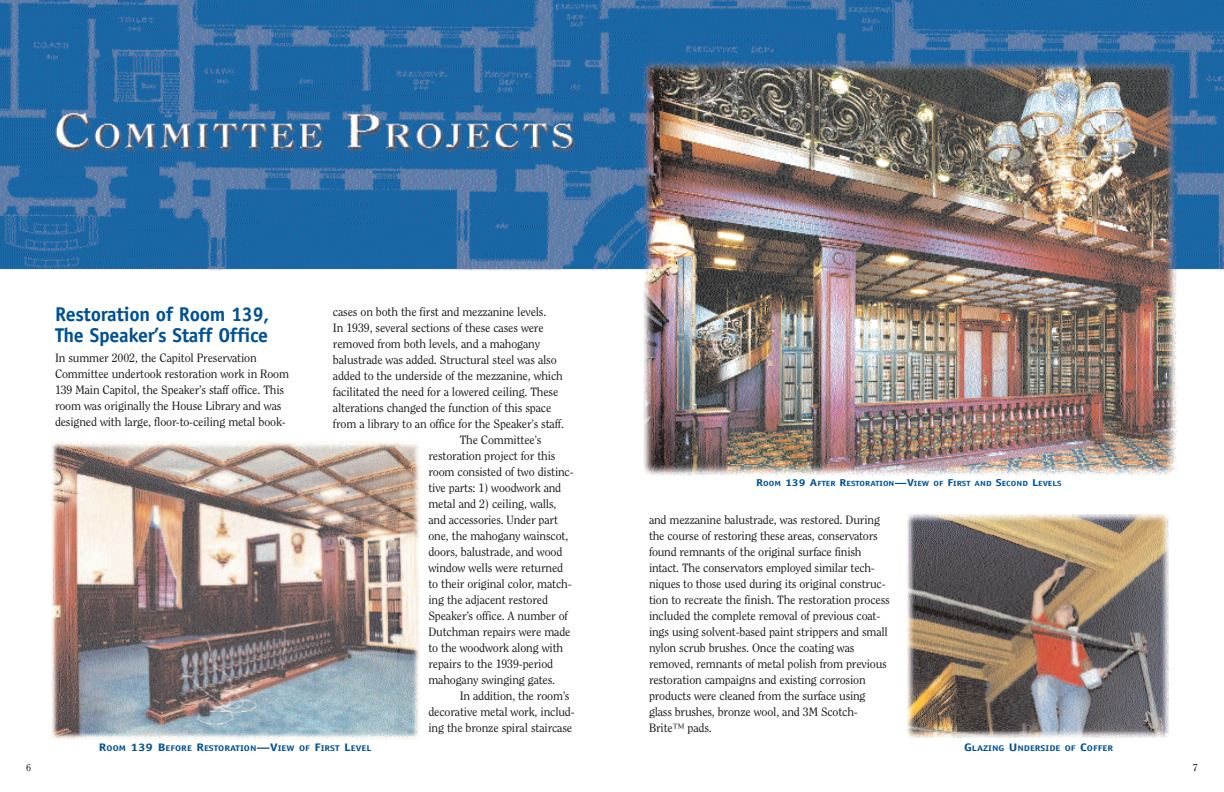
<style>
.page{position:relative;width:1224px;height:792px;background:#fff}
.page>*{position:absolute;margin:0;border:0;box-sizing:border-box;transform-origin:0 0}
.t1{font:700 20px/21px "Officina Sans";letter-spacing:-.015em;color:#005294}
.t2{font:12px/16px "Clearface";letter-spacing:-.015em;color:#231f20}
.t3{font:10px "Clearface";color:#231f20}
.t4{font:700 8.2px "Officina Sans";color:#005294;scale:1.25 1}
.t5{font:700 7.5px "Officina Sans";color:#005294;scale:1.25 1}
.s1{font-size:10.9px}
.s2{font-size:10px}
</style>
<div class="page">
<img style="left:0;top:0;width:1224px;height:505px">
<img style="left:52px;top:442px;width:367px;height:297px">
<img style="left:908px;top:515px;width:261px;height:222px">
<p class="t3" style="left:26px;top:764px;width:6px">6</p>
<h1 class="t1" style="left:55px;top:306px;width:216px">Restoration of Room 139,<br>The Speaker’s Staff Office</h1>
<p class="t2" style="left:55px;top:351px;width:236px">In summer 2002, the Capitol Preservation Committee undertook restoration work in Room 139 Main Capitol, the Speaker’s staff office. This room was originally the House Library and was designed with large, floor-to-ceiling metal book-</p>
<p class="t2" style="left:333px;top:305px;width:215px">cases on both the first and mezzanine levels.</p>
<p class="t2" style="left:333px;top:321px;width:212px">In 1939, several sections of these cases were</p>
<p class="t2" style="left:333px;top:337px;width:209px">removed from both levels, and a mahogany</p>
<p class="t2" style="left:333px;top:353px;width:225px">balustrade was added. Structural steel was also</p>
<p class="t2" style="left:333px;top:369px;width:231px">added to the underside of the mezzanine, which</p>
<p class="t2" style="left:333px;top:385px;width:227px">facilitated the need for a lowered ceiling. These</p>
<p class="t2" style="left:333px;top:401px;width:220px">alterations changed the function of this space</p>
<p class="t2" style="left:333px;top:417px;width:233px">from a library to an office for the Speaker’s staff.</p>
<p class="t2" style="left:460px;top:433px;width:83px">The Committee’s</p>
<p class="t2" style="left:428px;top:449px;width:129px">restoration project for this</p>
<p class="t2" style="left:428px;top:465px;width:147px">room consisted of two distinc-</p>
<p class="t2" style="left:428px;top:481px;width:134px">tive parts: 1) woodwork and</p>
<p class="t2" style="left:428px;top:497px;width:130px">metal and 2) ceiling, walls,</p>
<p class="t2" style="left:428px;top:513px;width:131px">and accessories. Under part</p>
<p class="t2" style="left:428px;top:529px;width:141px">one, the mahogany wainscot,</p>
<p class="t2" style="left:428px;top:545px;width:135px">doors, balustrade, and wood</p>
<p class="t2" style="left:428px;top:561px;width:136px">window wells were returned</p>
<p class="t2" style="left:428px;top:577px;width:145px">to their original color, match-</p>
<p class="t2" style="left:428px;top:593px;width:121px">ing the adjacent restored</p>
<p class="t2" style="left:428px;top:609px;width:141px">Speaker’s office. A number of</p>
<p class="t2" style="left:428px;top:625px;width:144px">Dutchman repairs were made</p>
<p class="t2" style="left:428px;top:641px;width:136px">to the woodwork along with</p>
<p class="t2" style="left:428px;top:657px;width:126px">repairs to the 1939-period</p>
<p class="t2" style="left:428px;top:673px;width:128px">mahogany swinging gates.</p>
<p class="t2" style="left:460px;top:689px;width:111px">In addition, the room’s</p>
<p class="t2" style="left:428px;top:705px;width:148px">decorative metal work, includ-</p>
<p class="t2" style="left:428px;top:721px;width:145px">ing the bronze spiral staircase</p>
<p class="t4" style="left:99px;top:745px;width:220px"><span class="s1">R</span>OOM <span class="s1">139 B</span>EFORE <span class="s1">R</span>ESTORATION<span class="s1">—V</span>IEW OF <span class="s1">F</span>IRST <span class="s1">L</span>EVEL</p>
<p class="t5" style="left:756px;top:481px;width:246px"><span class="s2">R</span>OOM <span class="s2">139 A</span>FTER <span class="s2">R</span>ESTORATION<span class="s2">—V</span>IEW OF <span class="s2">F</span>IRST AND <span class="s2">S</span>ECOND <span class="s2">L</span>EVELS</p>
<p class="t2" style="left:649px;top:513px;width:242px">and mezzanine balustrade, was restored. During the course of restoring these areas, conservators found remnants of the original surface finish intact. The conservators employed similar tech&shy;niques to those used during its original construc&shy;tion to recreate the finish. The restoration process included the complete removal of previous coat&shy;ings using solvent-based paint strippers and small nylon scrub brushes. Once the coating was removed, remnants of metal polish from previous restoration campaigns and existing corrosion products were cleaned from the surface using glass brushes, bronze wool, and 3M Scotch-Brite™ pads.</p>
<p class="t4" style="left:964px;top:746px;width:121px"><span class="s1">G</span>LAZING <span class="s1">U</span>NDERSIDE OF <span class="s1">C</span>OFFER</p>
<p class="t3" style="left:1193px;top:764px;width:6px">7</p>
</div>
